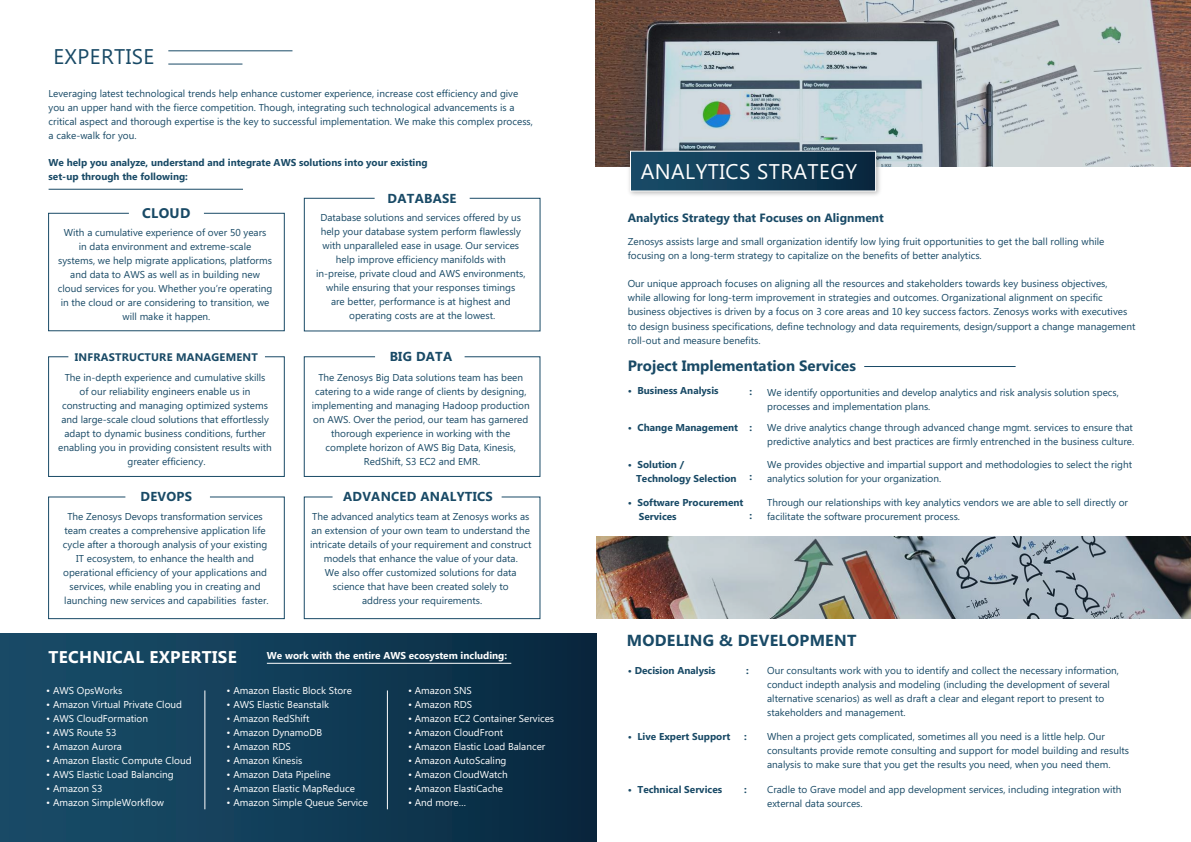
<style>
.page{position:relative;width:1191px;height:842px;background:#fff}
.page>*{position:absolute;margin:0;border:0;box-sizing:border-box;transform-origin:0 0}
.t1{font:21.2px "Microsoft Phags Pa";letter-spacing:.02em;color:#fff}
.t2{font:21.2px "Microsoft Phags Pa";letter-spacing:.02em;color:#194a66}
.t3{font:700 17px "Microsoft Phags Pa";letter-spacing:.02em;color:#fff}
.t4{font:700 16px "Microsoft Phags Pa";letter-spacing:.02em;color:#194a66}
.t5{font:700 15px "Microsoft Phags Pa";color:#194a66}
.t6{font:700 14px "Microsoft Phags Pa";letter-spacing:.02em;color:#194a66}
.t7{font:700 13px "Microsoft Phags Pa";letter-spacing:.02em;color:#194a66}
.t8{font:700 12px "Microsoft Phags Pa";color:#194a66}
.t9{font:700 11px "Microsoft Phags Pa";letter-spacing:.02em;color:#194a66}
.t10{font:10px/14px "Microsoft Phags Pa";color:#194a66}
.t11{font:10px "Microsoft Phags Pa";color:#fff}
.t12{font:700 10px/14px "Microsoft Phags Pa";color:#194a66}
.t13{font:700 10px "Microsoft Phags Pa";color:#fff}
</style>
<div class="page">
<hr style="left:49px;top:189px;width:194px;height:1px;background:#194a66">
<svg style="left:48px;top:213px;width:237px;height:118px"></svg>
<svg style="left:303px;top:198px;width:238px;height:134px"></svg>
<svg style="left:48px;top:356px;width:237px;height:121px"></svg>
<svg style="left:48px;top:496px;width:237px;height:123px"></svg>
<svg style="left:303px;top:496px;width:238px;height:123px"></svg>
<svg style="left:303px;top:356px;width:237px;height:121px"></svg>
<div style="left:0;top:634px;width:596px;height:208px;background:linear-gradient(to right,#1a4f6b,#082940)"></div>
<hr style="left:205px;top:690px;width:1px;height:119px;background:#fff">
<hr style="left:387px;top:690px;width:1px;height:119px;background:#fff">
<hr style="left:267px;top:663px;width:244px;height:1px;background:#fff">
<svg style="left:595px;top:0;width:596px;height:166px;background:#a2a3a5"></svg>
<img style="left:625px;top:145px;width:259px;height:50px">
<div style="left:630px;top:151px;width:245px;height:40px;background:linear-gradient(to right,#1a4e6b,#082840)"></div>
<hr style="left:864px;top:366px;width:151px;height:1px;background:#194a66">
<img style="left:596px;top:537px;width:595px;height:82px">
<hr style="left:168px;top:50px;width:124px;height:1px;background:#194a66">
<hr style="left:168px;top:64px;width:74px;height:1px;background:#194a66">
<h1 class="t2" style="left:53px;top:42px;width:102px">EXPERTISE</h1>
<p class="t10" style="left:49px;top:86px;width:486px">Leveraging latest technological trends help enhance customer experience, increase cost efficiency and give you an upper hand with the fierce competition. Though, integrating such technological advancements is a critical aspect and thorough expertise is the key to successful implementation. We make this complex process, a cake-walk for you.</p>
<p class="t12" style="left:49px;top:155px;width:380px">We help you analyze, understand and integrate AWS solutions into your existing set-up through the following:</p>
<h3 class="t6" style="left:142px;top:203px;width:50px">CLOUD</h3>
<h3 class="t7" style="left:387px;top:189px;width:70px">DATABASE</h3>
<p class="t10" style="left:316px;top:210px;width:211px;text-align:center">Database solutions and services offered by us help your database system perform flawlessly with unparalleled ease in usage. Our services help improve efficiency manifolds with in-preise, private cloud and AWS environments, while ensuring that your responses timings<br>are better, performance is at highest and operating costs are at the lowest.</p>
<p class="t10" style="left:58px;top:225px;width:216px;text-align:center">With a cumulative experience of over 50 years<br>in data environment and extreme-scale<br>systems, we help migrate applications, platforms and data to AWS as well as in building new cloud services for you. Whether you’re operating in the cloud or are considering to transition, we will make it happen.</p>
<p class="t9" style="left:75px;top:349px;width:185px">INFRASTRUCTURE MANAGEMENT</p>
<h3 class="t7" style="left:390px;top:347px;width:64px">BIG DATA</h3>
<p class="t10" style="left:58px;top:370px;width:215px;text-align:center">The in-depth experience and cumulative skills<br>of our reliability engineers enable us in constructing and managing optimized systems and large-scale cloud solutions that effortlessly adapt to dynamic business conditions, further enabling you in providing consistent results with greater efficiency.</p>
<p class="t10" style="left:312px;top:370px;width:219px;text-align:center">The Zenosys Big Data solutions team has been catering to a wide range of clients by designing, implementing and managing Hadoop production on AWS. Over the period, our team has garnered thorough experience in working with the complete horizon of AWS Big Data, Kinesis, RedShift, S3 EC2 and EMR.</p>
<h3 class="t7" style="left:140px;top:488px;width:53px">DEVOPS</h3>
<h3 class="t7" style="left:343px;top:488px;width:151px">ADVANCED ANALYTICS</h3>
<p class="t10" style="left:63px;top:509px;width:207px;text-align:center">The Zenosys Devops transformation services team creates a comprehensive application life cycle after a thorough analysis of your existing IT ecosystem, to enhance the health and operational efficiency of your applications and services, while enabling you in creating and launching new services and capabilities faster.</p>
<p class="t10" style="left:310px;top:509px;width:223px;text-align:center">The advanced analytics team at Zenosys works as an extension of your own team to understand the intricate details of your requirement and construct models that enhance the value of your data.<br>We also offer customized solutions for data science that have been created solely to<br>address your requirements.</p>
<h2 class="t3" style="left:49px;top:645px;width:190px">TECHNICAL EXPERTISE</h2>
<p class="t13" style="left:267px;top:648px;width:242px">We work with the entire AWS ecosystem including:</p>
<p class="t11" style="left:46px;top:684px;width:78px">• AWS OpsWorks</p>
<p class="t11" style="left:46px;top:698px;width:137px">• Amazon Virtual Private Cloud</p>
<p class="t11" style="left:46px;top:712px;width:103px">• AWS CloudFormation</p>
<p class="t11" style="left:46px;top:726px;width:72px">• AWS Route 53</p>
<p class="t11" style="left:46px;top:740px;width:77px">• Amazon Aurora</p>
<p class="t11" style="left:46px;top:754px;width:147px">• Amazon Elastic Compute Cloud</p>
<p class="t11" style="left:46px;top:768px;width:129px">• AWS Elastic Load Balancing</p>
<p class="t11" style="left:46px;top:782px;width:58px">• Amazon S3</p>
<p class="t11" style="left:46px;top:796px;width:119px">• Amazon SimpleWorkflow</p>
<p class="t11" style="left:227px;top:684px;width:127px">• Amazon Elastic Block Store</p>
<p class="t11" style="left:227px;top:698px;width:104px">• AWS Elastic Beanstalk</p>
<p class="t11" style="left:227px;top:712px;width:84px">• Amazon RedShift</p>
<p class="t11" style="left:227px;top:726px;width:97px">• Amazon DynamoDB</p>
<p class="t11" style="left:227px;top:740px;width:66px">• Amazon RDS</p>
<p class="t11" style="left:227px;top:754px;width:77px">• Amazon Kinesis</p>
<p class="t11" style="left:227px;top:768px;width:105px">• Amazon Data Pipeline</p>
<p class="t11" style="left:227px;top:782px;width:130px">• Amazon Elastic MapReduce</p>
<p class="t11" style="left:227px;top:796px;width:143px">• Amazon Simple Queue Service</p>
<p class="t11" style="left:408px;top:684px;width:65px">• Amazon SNS</p>
<p class="t11" style="left:408px;top:698px;width:66px">• Amazon RDS</p>
<p class="t11" style="left:408px;top:712px;width:148px">• Amazon EC2 Container Services</p>
<p class="t11" style="left:408px;top:726px;width:97px">• Amazon CloudFront</p>
<p class="t11" style="left:408px;top:740px;width:139px">• Amazon Elastic Load Balancer</p>
<p class="t11" style="left:408px;top:754px;width:100px">• Amazon AutoScaling</p>
<p class="t11" style="left:408px;top:768px;width:101px">• Amazon CloudWatch</p>
<p class="t11" style="left:408px;top:782px;width:97px">• Amazon ElastiCache</p>
<p class="t11" style="left:408px;top:796px;width:60px">• And more…</p>
<h1 class="t1" style="left:640px;top:157px;width:218px">ANALYTICS STRATEGY</h1>
<p class="t8" style="left:628px;top:209px;width:257px">Analytics Strategy that Focuses on Alignment</p>
<p class="t10" style="left:628px;top:234px;width:478px">Zenosys assists large and small organization identify low lying fruit opportunities to get the ball rolling while focusing on a long-term strategy to capitalize on the benefits of better analytics.</p>
<p class="t10" style="left:628px;top:276px;width:509px">Our unique approach focuses on aligning all the resources and stakeholders towards key business objectives,<br>while allowing for long-term improvement in strategies and outcomes. Organizational alignment on specific business objectives is driven by a focus on 3 core areas and 10 key success factors. Zenosys works with executives to design business specifications, define technology and data requirements, design/support a change management roll-out and measure benefits.</p>
<h3 class="t5" style="left:628px;top:354px;width:230px">Project Implementation Services</h3>
<p class="t12" style="left:628px;top:382px;width:92px">• Business Analysis</p>
<p class="t12" style="left:628px;top:420px;width:112px">• Change Management</p>
<p class="t12" style="left:636px;top:457px;width:102px;text-indent:-8px">• Solution /<br>Technology Selection</p>
<p class="t12" style="left:639px;top:495px;width:106px;text-indent:-11px">• Software Procurement<br>Services</p>
<p class="t10" style="left:767px;top:385px;width:353px">We identify opportunities and develop analytics and risk analysis solution specs, processes and implementation plans.</p>
<p class="t10" style="left:767px;top:420px;width:368px">We drive analytics change through advanced change mgmt. services to ensure that predictive analytics and best practices are firmly entrenched in the business culture.</p>
<p class="t10" style="left:767px;top:457px;width:366px">We provides objective and impartial support and methodologies to select the right analytics solution for your organization.</p>
<p class="t10" style="left:767px;top:495px;width:362px">Through our relationships with key analytics vendors we are able to sell directly or facilitate the software procurement process.</p>
<p class="t12" style="left:749px;top:383px;width:4px">:</p>
<p class="t12" style="left:749px;top:420px;width:4px">:</p>
<p class="t12" style="left:749px;top:469px;width:4px">:</p>
<p class="t12" style="left:749px;top:508px;width:4px">:</p>
<h3 class="t4" style="left:627px;top:629px;width:231px">MODELING &amp; DEVELOPMENT</h3>
<p class="t10" style="left:767px;top:663px;width:353px">Our consultants work with you to identify and collect the necessary information, conduct indepth analysis and modeling (including the development of several alternative scenarios) as well as draft a clear and elegant report to present to stakeholders and management.</p>
<p class="t10" style="left:767px;top:729px;width:363px">When a project gets complicated, sometimes all you need is a little help. Our consultants provide remote consulting and support for model building and results analysis to make sure that you get the results you need, when you need them.</p>
<p class="t10" style="left:767px;top:782px;width:356px">Cradle to Grave model and app development services, including integration with external data sources.</p>
<p class="t12" style="left:628px;top:663px;width:89px">• Decision Analysis</p>
<p class="t12" style="left:746px;top:663px;width:4px">:</p>
<p class="t12" style="left:628px;top:729px;width:104px">• Live Expert Support</p>
<p class="t12" style="left:744px;top:729px;width:4px">:</p>
<p class="t12" style="left:628px;top:782px;width:96px">• Technical Services</p>
<p class="t12" style="left:744px;top:782px;width:4px">:</p>
</div>
